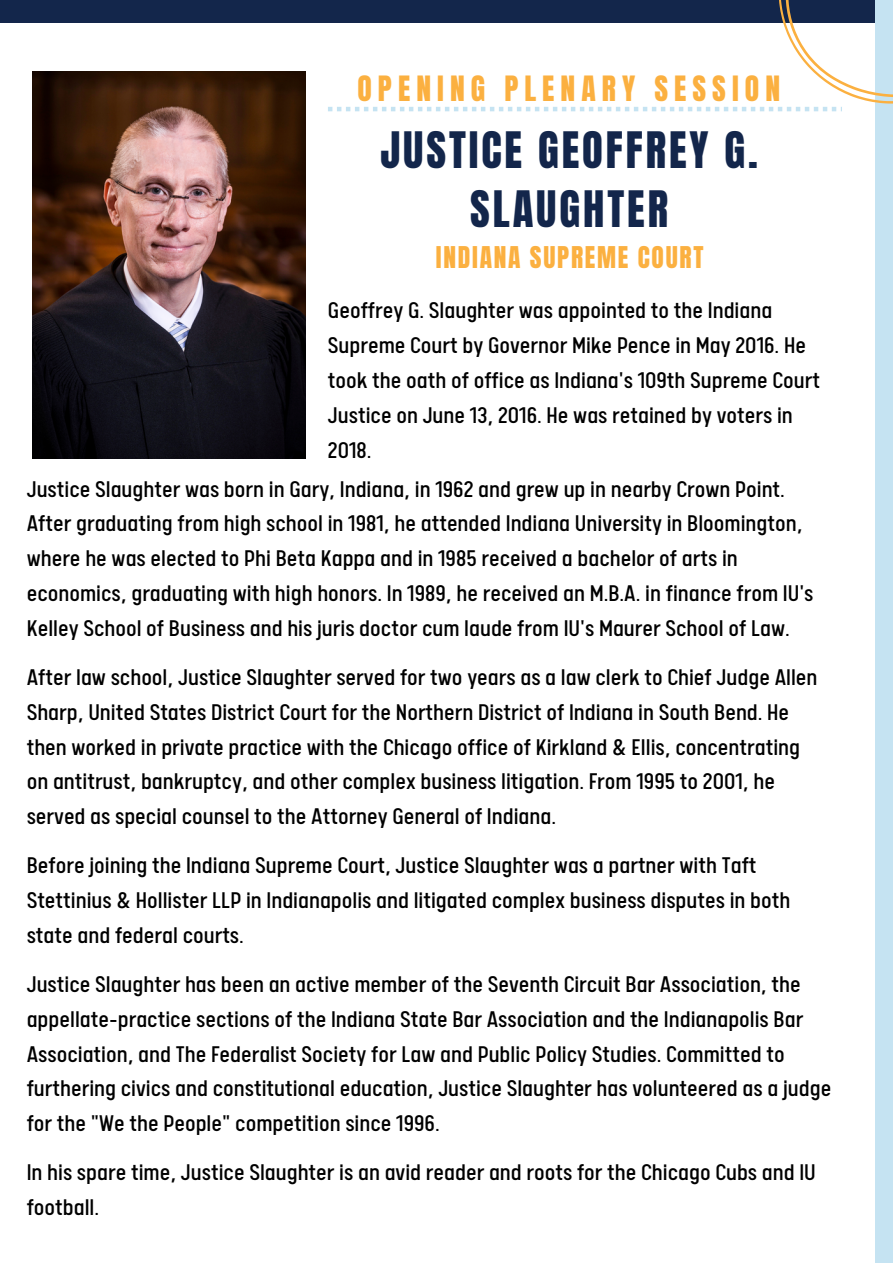
<style>
.page{position:relative;width:893px;height:1264px;background:#fff}
.page>*{position:absolute;margin:0;border:0;box-sizing:border-box;transform-origin:0 0}
.t1{font:42.75px/59.6px "Anton";letter-spacing:.07em;color:#13264b;text-align:center}
.t2{font:29.7px "Anton";letter-spacing:.205em;color:#fbb040}
.t3{font:25.5px/34.8px "Calps Sans";color:#000}
.t4{font:25.5px "Anton";letter-spacing:.07em;color:#fbb040}
</style>
<div class="page">
<img style="left:33px;top:72px;width:273px;height:386px">
<div style="left:0;top:0;width:892px;height:23px;background:#13264b"></div>
<div style="left:875px;top:0;width:17px;height:1262px;background:#c5e3f2"></div>
<svg style="left:328px;top:0;width:564px;height:111px"></svg>
<p class="t2" style="left:357px;top:67px;width:424px">OPENING PLENARY SESSION</p>
<p class="t1" style="left:380px;top:121px;width:379px">JUSTICE GEOFFREY G.<br>SLAUGHTER</p>
<p class="t4" style="left:436px;top:239px;width:269px">INDIANA SUPREME COURT</p>
<p class="t3" style="left:328px;top:296px;width:493px">Geoffrey G. Slaughter was appointed to the Indiana Supreme Court by Governor Mike Pence in May 2016. He took the oath of office as Indiana's 109th Supreme Court Justice on June 13, 2016. He was retained by voters in 2018.</p>
<p class="t3" style="left:27px;top:475px;width:788px">Justice Slaughter was born in Gary, Indiana, in 1962 and grew up in nearby Crown Point.<br>After graduating from high school in 1981, he attended Indiana University in Bloomington, where he was elected to Phi Beta Kappa and in 1985 received a bachelor of arts in economics, graduating with high honors. In 1989, he received an M.B.A. in finance from IU's Kelley School of Business and his juris doctor cum laude from IU's Maurer School of Law.</p>
<p class="t3" style="left:27px;top:663px;width:792px">After law school, Justice Slaughter served for two years as a law clerk to Chief Judge Allen Sharp, United States District Court for the Northern District of Indiana in South Bend. He then worked in private practice with the Chicago office of Kirkland &amp; Ellis, concentrating on antitrust, bankruptcy, and other complex business litigation. From 1995 to 2001, he served as special counsel to the Attorney General of Indiana.</p>
<p class="t3" style="left:27px;top:851px;width:765px">Before joining the Indiana Supreme Court, Justice Slaughter was a partner with Taft<br>Stettinius &amp; Hollister LLP in Indianapolis and litigated complex business disputes in both state and federal courts.</p>
<p class="t3" style="left:27px;top:970px;width:806px">Justice Slaughter has been an active member of the Seventh Circuit Bar Association, the appellate-practice sections of the Indiana State Bar Association and the Indianapolis Bar Association, and The Federalist Society for Law and Public Policy Studies. Committed to furthering civics and constitutional education, Justice Slaughter has volunteered as a judge for the "We the People" competition since 1996.</p>
<p class="t3" style="left:27px;top:1158px;width:790px">In his spare time, Justice Slaughter is an avid reader and roots for the Chicago Cubs and IU football.</p>
</div>
